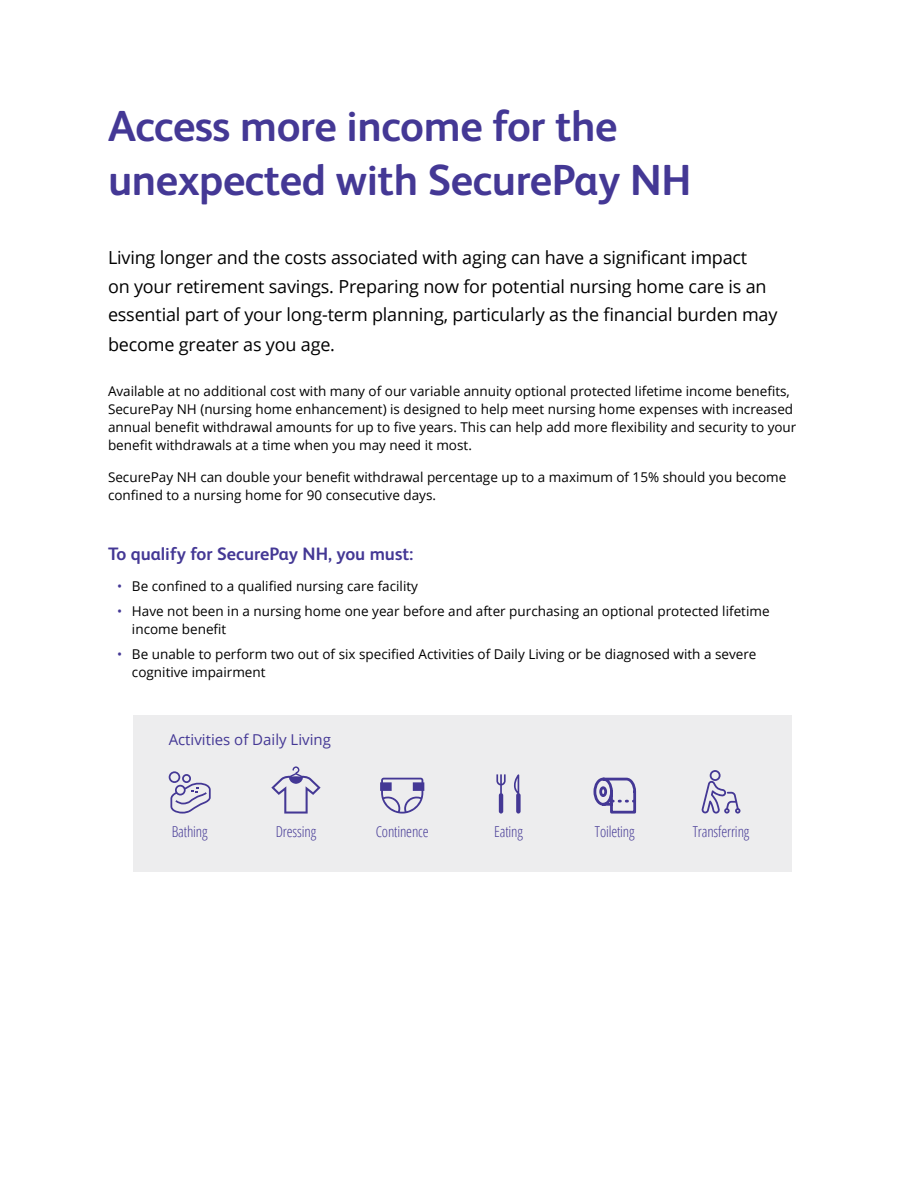
<style>
.page{position:relative;width:918px;height:1188px;background:#fff}
.page>*{position:absolute;margin:0;border:0;box-sizing:border-box;transform-origin:0 0}
.t1{font:700 43.5px/54px "FS Albert Pro";letter-spacing:-.01em;color:#443895}
.t2{font:18px/29px "Open Sans";letter-spacing:-.01em;color:#000}
.t3{font:700 18px "FS Albert Pro";color:#443895}
.t4{font:300 condensed 15px "Open Sans";letter-spacing:-.01em;color:#443895}
.t5{font:15px "Open Sans";color:#443895}
.t6{font:13.5px/18px "Open Sans";color:#000}
.s1{color:#443895}
</style>
<div class="page">
<div style="left:133px;top:715px;width:658px;height:157px;background:#ededee"></div>
<svg style="left:593px;top:777px;width:44px;height:37px"></svg>
<svg style="left:701px;top:770px;width:40px;height:44px"></svg>
<svg style="left:380px;top:778px;width:44px;height:36px"></svg>
<svg style="left:271px;top:766px;width:50px;height:48px"></svg>
<svg style="left:169px;top:771px;width:42px;height:43px"></svg>
<svg style="left:496px;top:774px;width:10px;height:40px"></svg>
<svg style="left:514px;top:774px;width:7px;height:40px"></svg>
<h1 class="t1" style="left:108px;top:97px;width:585px">Access more income for the unexpected with SecurePay NH</h1>
<p class="t2" style="left:108px;top:243px;width:671px">Living longer and the costs associated with aging can have a significant impact<br>on your retirement savings. Preparing now for potential nursing home care is an essential part of your long-term planning, particularly as the financial burden may become greater as you age.</p>
<p class="t6" style="left:108px;top:382px;width:690px">Available at no additional cost with many of our variable annuity optional protected lifetime income benefits, SecurePay NH (nursing home enhancement) is designed to help meet nursing home expenses with increased annual benefit withdrawal amounts for up to five years. This can help add more flexibility and security to your benefit withdrawals at a time when you may need it most.</p>
<p class="t6" style="left:108px;top:468px;width:680px">SecurePay NH can double your benefit withdrawal percentage up to a maximum of 15% should you become confined to a nursing home for 90 consecutive days.</p>
<h2 class="t3" style="left:108px;top:541px;width:307px">To qualify for SecurePay NH, you must:</h2>
<p class="t6" style="left:117px;top:577px;width:303px"><span class="s1">•</span> Be confined to a qualified nursing care facility</p>
<p class="t6" style="left:132px;top:602px;width:639px;text-indent:-15px"><span class="s1">•</span> Have not been in a nursing home one year before and after purchasing an optional protected lifetime income benefit</p>
<p class="t6" style="left:132px;top:645px;width:626px;text-indent:-15px"><span class="s1">•</span> Be unable to perform two out of six specified Activities of Daily Living or be diagnosed with a severe cognitive impairment</p>
<p class="t5" style="left:169px;top:729px;width:164px">Activities of Daily Living</p>
<p class="t4" style="left:172px;top:822px;width:37px">Bathing</p>
<p class="t4" style="left:276px;top:822px;width:42px">Dressing</p>
<p class="t4" style="left:376px;top:822px;width:54px">Continence</p>
<p class="t4" style="left:494px;top:822px;width:30px">Eating</p>
<p class="t4" style="left:595px;top:822px;width:41px">Toileting</p>
<p class="t4" style="left:693px;top:822px;width:58px">Transferring</p>
</div>
